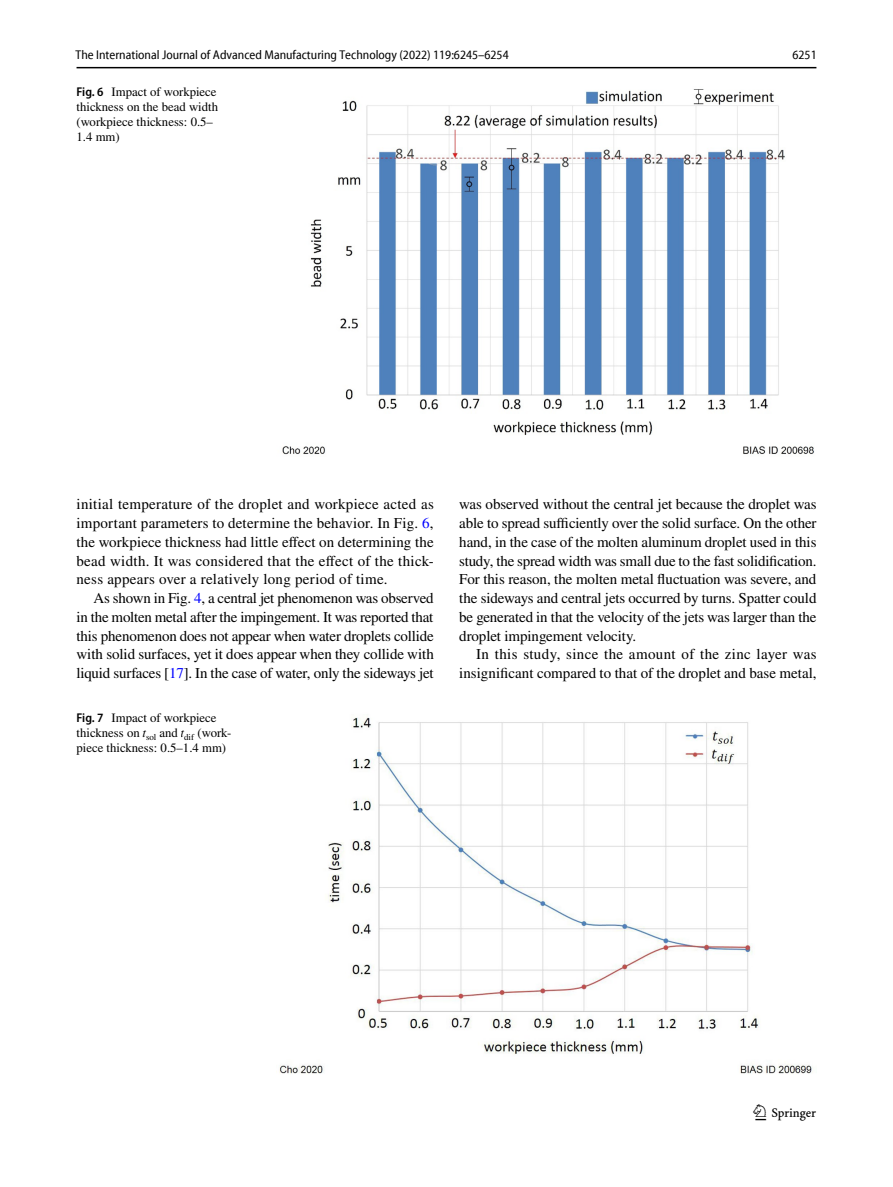
<style>
.page{position:relative;width:893px;height:1187px;background:#fff}
.page>*{position:absolute;margin:0;border:0;box-sizing:border-box;transform-origin:0 0}
.t1{font:22.5px "Springnew Regular 3";color:#000}
.t2{font:15px/18.8px "STIX";color:#000;text-align:justify}
.t3{font:12.75px/15px "STIX";color:#000}
.t4{font:semi-condensed 12.75px "Myriad Pro Unic";color:#000}
.s1{font-family:"Myriad Pro";font-weight:600;font-stretch:semi-condensed}
.s2{color:#00f}
.s3{font-family:"STIX General Italic 44"}
.s4{font-family:"STIX General Italic 45"}
</style>
<div class="page">
<hr style="left:77px;top:67px;width:739px;height:1px;background:#000">
<img style="left:282px;top:89px;width:532px;height:366px">
<img style="left:279px;top:717px;width:534px;height:356px">
<p class="t4" style="left:76px;top:50px;width:435px">The International Journal of Advanced Manufacturing Technology (2022) 119:6245–6254</p>
<p class="t4" style="left:792px;top:50px;width:26px">6251</p>
<p class="t3" style="left:77px;top:85px;width:143px"><span class="s1">Fig. 6</span> Impact of workpiece thickness on the bead width (workpiece thickness: 0.5–<br>1.4 mm)</p>
<p class="t2" style="left:77px;top:496px;width:359px">initial temperature of the droplet and workpiece acted as important parameters to determine the behavior. In Fig. <span class="s2">6</span>, the workpiece thickness had little effect on determining the bead width. It was considered that the effect of the thick&shy;ness appears over a relatively long period of time.</p>
<p class="t2" style="left:77px;top:589px;width:359px;text-indent:17px">As shown in Fig. <span class="s2">4</span>, a central jet phenomenon was observed in the molten metal after the impingement. It was reported that this phenomenon does not appear when water droplets collide with solid surfaces, yet it does appear when they collide with liquid surfaces [<span class="s2">17</span>]. In the case of water, only the sideways jet</p>
<p class="t3" style="left:77px;top:711px;width:156px"><span class="s1">Fig. 7</span> Impact of workpiece thickness on <span class="s3">t</span><sub>sol</sub> and <span class="s4">t</span><sub>dif</sub> (work&shy;piece thickness: 0.5–1.4 mm)</p>
<p class="t2" style="left:459px;top:496px;width:359px">was observed without the central jet because the droplet was able to spread sufficiently over the solid surface. On the other hand, in the case of the molten aluminum droplet used in this study, the spread width was small due to the fast solidification.<br>For this reason, the molten metal fluctuation was severe, and the sideways and central jets occurred by turns. Spatter could be generated in that the velocity of the jets was larger than the droplet impingement velocity.</p>
<p class="t2" style="left:459px;top:646px;width:359px;text-align:right">In this study, since the amount of the zinc layer was insignificant compared to that of the droplet and base metal,</p>
<h1 class="t1" style="left:755px;top:1104px;width:62px">1 3</h1>
</div>
